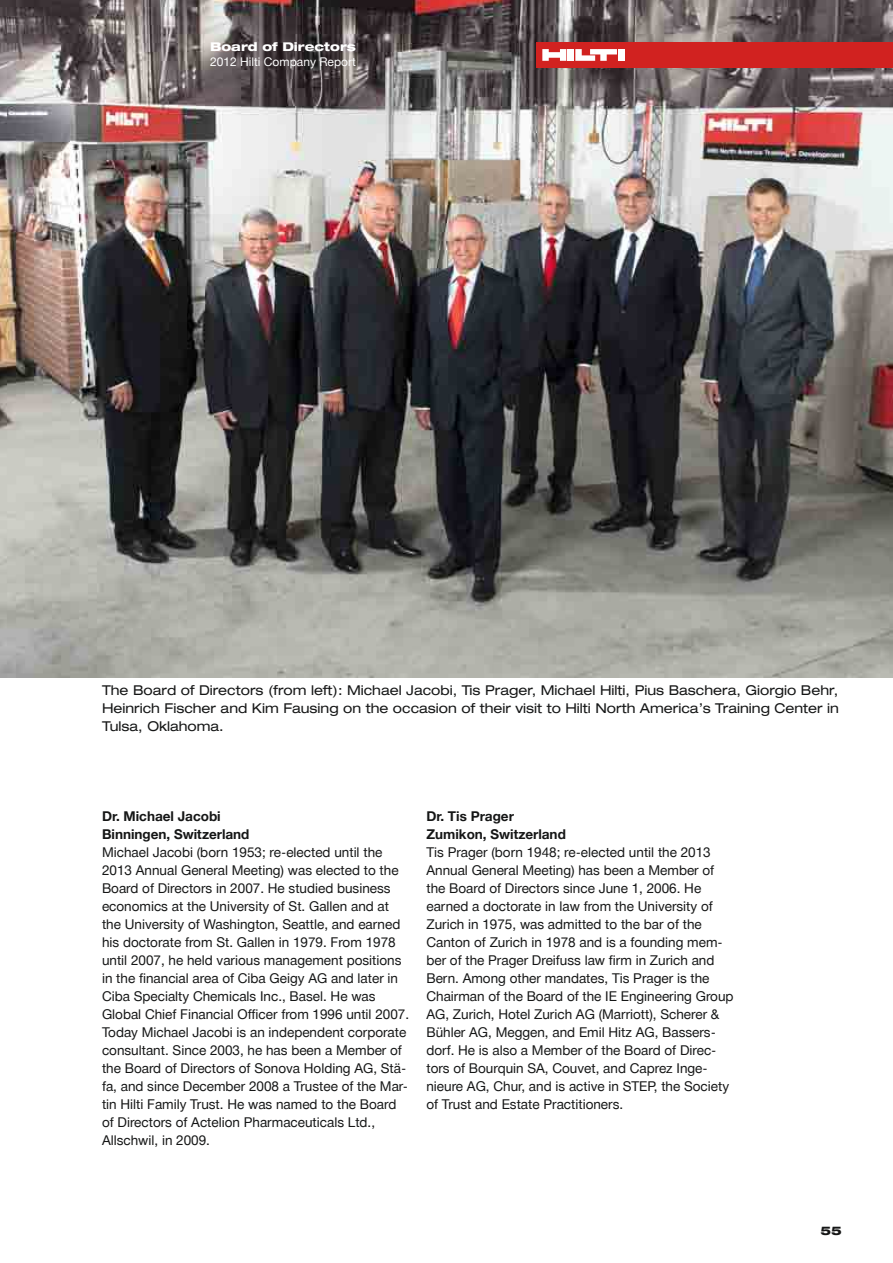
<style>
.page{position:relative;width:893px;height:1263px;background:#fff}
.page>*{position:absolute;margin:0;border:0;box-sizing:border-box;transform-origin:0 0}
.t1{font:13.5px/18px "Hilti";color:#151616}
.t2{font:expanded 13.5px/18px "Hilti";color:#151616;text-align:justify}
.t3{font:700 13.5px/18px "Hilti";color:#151616}
.t4{font:12px "Hilti";color:#fff}
.t5{font:800 expanded 12px "Hilti";color:#fff}
.t6{font:800 expanded 12px "Hilti";color:#151616}
</style>
<div class="page">
<img style="left:0;top:0;width:893px;height:677px">
<div style="left:536px;top:43px;width:357px;height:25px;background:#d12220"></div>
<div style="left:568px;top:49px;width:6px;height:12px;background:#fff"></div>
<div style="left:618px;top:49px;width:7px;height:12px;background:#fff"></div>
<svg style="left:542px;top:49px;width:24px;height:12px"></svg>
<svg style="left:575px;top:49px;width:42px;height:12px"></svg>
<p class="t5" style="left:210px;top:40px;width:147px">Board of Directors</p>
<p class="t4" style="left:210px;top:55px;width:147px">2012 Hilti Company Report</p>
<p class="t2" style="left:102px;top:681px;width:738px">The Board of Directors (from left): Michael Jacobi, Tis Prager, Michael Hilti, Pius Baschera, Giorgio Behr, Heinrich Fischer and Kim Fausing on the occasion of their visit to Hilti North America’s Training Center in Tulsa, Oklahoma.</p>
<p class="t3" style="left:102px;top:807px;width:149px">Dr. Michael Jacobi<br>Binningen, Switzerland</p>
<p class="t1" style="left:102px;top:843px;width:309px">Michael Jacobi (born 1953; re-elected until the 2013 Annual General Meeting) was elected to the Board of Directors in 2007. He studied business economics at the University of St. Gallen and at the University of Washington, Seattle, and earned his doctorate from St. Gallen in 1979. From 1978 until 2007, he held various management positions in the financial area of Ciba Geigy AG and later in Ciba Specialty Chemicals Inc., Basel. He was Global Chief Financial Officer from 1996 until 2007.<br>Today Michael Jacobi is an independent corporate consultant. Since 2003, he has been a Member of the Board of Directors of Sonova Holding AG, Stä&shy;fa, and since December 2008 a Trustee of the Mar&shy;tin Hilti Family Trust. He was named to the Board of Directors of Actelion Pharmaceuticals Ltd., Allschwil, in 2009.</p>
<p class="t3" style="left:426px;top:807px;width:141px">Dr. Tis Prager<br>Zumikon, Switzerland</p>
<p class="t1" style="left:426px;top:843px;width:309px">Tis Prager (born 1948; re-elected until the 2013<br>Annual General Meeting) has been a Member of the Board of Directors since June 1, 2006. He earned a doctorate in law from the University of Zurich in 1975, was admitted to the bar of the Canton of Zurich in 1978 and is a founding mem&shy;ber of the Prager Dreifuss law firm in Zurich and Bern. Among other mandates, Tis Prager is the Chairman of the Board of the IE Engineering Group AG, Zurich, Hotel Zurich AG (Marriott), Scherer &amp; Bühler AG, Meggen, and Emil Hitz AG, Bassers&shy;dorf. He is also a Member of the Board of Direc&shy;tors of Bourquin SA, Couvet, and Caprez Inge&shy;nieure AG, Chur, and is active in STEP, the Society of Trust and Estate Practitioners.</p>
<p class="t6" style="left:821px;top:1224px;width:23px">55</p>
</div>
